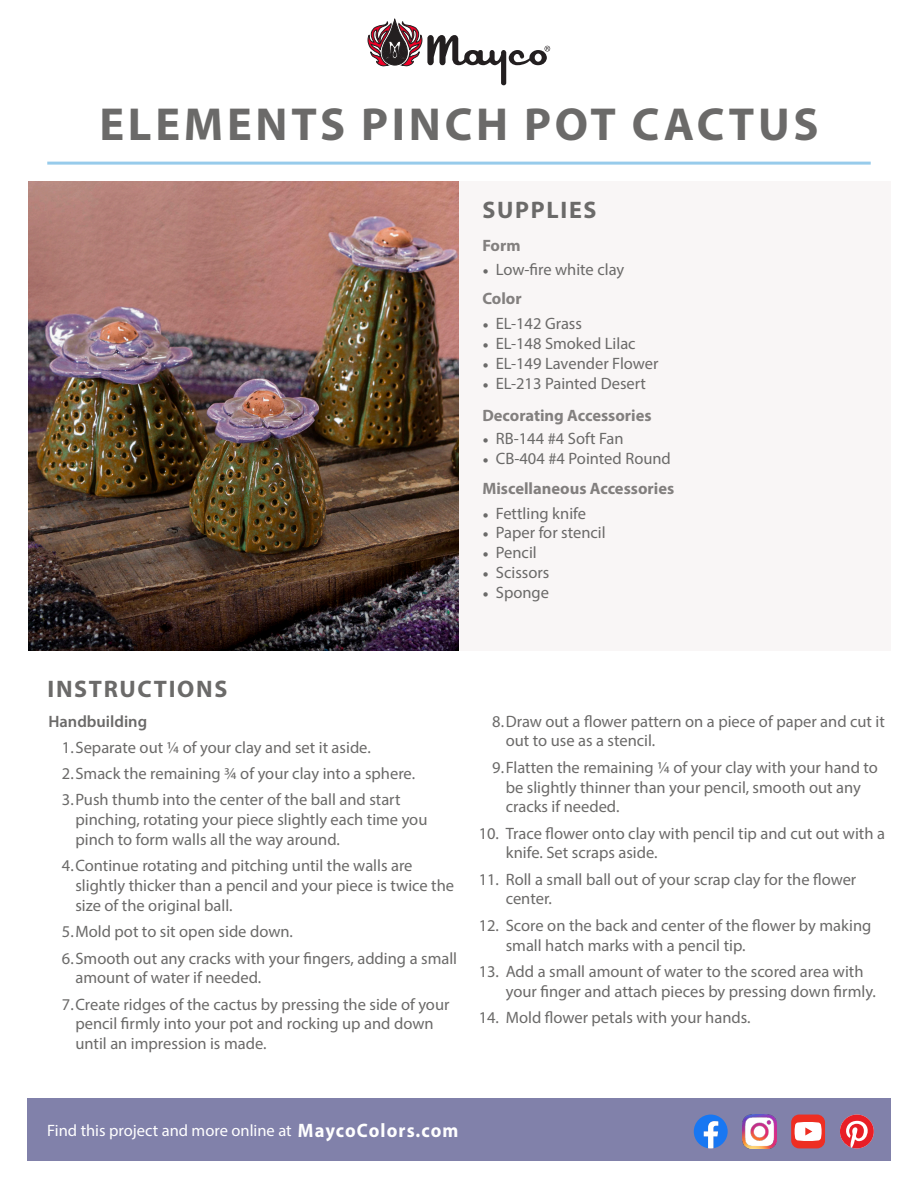
<style>
.page{position:relative;width:918px;height:1188px;background:#fff}
.page>*{position:absolute;margin:0;border:0;box-sizing:border-box;transform-origin:0 0}
.t1{font:700 46.5px "Myriad Pro";letter-spacing:.08em;color:#6b6a69}
.t2{font:700 24px "Myriad Pro";letter-spacing:.07em;color:#6b6a69}
.t3{font:700 19.5px "Myriad Pro";letter-spacing:.06em;color:#fff;scale:.95 1}
.t4{font:16.5px/19.8px "Myriad Pro";color:#6b6a69}
.t5{font:700 16.5px "Myriad Pro";color:#83807f}
.t6{font:16.5px "Myriad Pro";color:#fff}
.t7{font:700 16.5px "Myriad Pro";color:#827f7e}
.t8{font:600 16.5px "Myriad Pro";color:#6b6a69}
.s1{font-family:"Minion Pro"}
</style>
<div class="page">
<div style="left:427px;top:181px;width:464px;height:470px;background:#f9f6f6"></div>
<img style="left:28px;top:181px;width:431px;height:470px">
<div style="left:27px;top:1099px;width:864px;height:62px;background:#8181aa"></div>
<svg style="left:368px;top:19px;width:182px;height:66px"></svg>
<hr style="left:47px;top:162px;width:824px;height:3px;background:#97cbeb">
<svg style="left:694px;top:1115px;width:34px;height:33px"></svg>
<svg style="left:840px;top:1115px;width:34px;height:33px"></svg>
<div style="left:791px;top:1115px;width:34px;height:33px;background:#ee2e22;border-radius:8px"></div>
<svg style="left:795px;top:1122px;width:27px;height:19px"></svg>
<img style="left:742px;top:1115px;width:34px;height:33px">
<p class="t1" style="left:99px;top:94px;width:721px">ELEMENTS PINCH POT CACTUS</p>
<p class="t2" style="left:483px;top:194px;width:115px">SUPPLIES</p>
<p class="t5" style="left:482px;top:235px;width:40px">Form</p>
<p class="t4" style="left:482px;top:259px;width:143px"><span class="s1">•</span> Low-fire white clay</p>
<p class="t5" style="left:482px;top:288px;width:41px">Color</p>
<p class="t4" style="left:482px;top:313px;width:101px"><span class="s1">•</span> EL-142 Grass</p>
<p class="t4" style="left:482px;top:333px;width:155px"><span class="s1">•</span> EL-148 Smoked Lilac</p>
<p class="t4" style="left:482px;top:353px;width:178px"><span class="s1">•</span> EL-149 Lavender Flower</p>
<p class="t4" style="left:482px;top:373px;width:165px"><span class="s1">•</span> EL-213 Painted Desert</p>
<p class="t5" style="left:482px;top:405px;width:171px">Decorating Accessories</p>
<p class="t4" style="left:482px;top:429px;width:143px"><span class="s1">•</span> RB-144 #4 Soft Fan</p>
<p class="t4" style="left:482px;top:448px;width:190px"><span class="s1">•</span> CB-404 #4 Pointed Round</p>
<p class="t7" style="left:482px;top:478px;width:193px">Miscellaneous Accessories</p>
<p class="t4" style="left:482px;top:503px;width:105px"><span class="s1">•</span> Fettling knife</p>
<p class="t4" style="left:482px;top:523px;width:125px"><span class="s1">•</span> Paper for stencil</p>
<p class="t4" style="left:482px;top:543px;width:56px"><span class="s1">•</span> Pencil</p>
<p class="t4" style="left:482px;top:562px;width:69px"><span class="s1">•</span> Scissors</p>
<p class="t4" style="left:482px;top:582px;width:68px"><span class="s1">•</span> Sponge</p>
<p class="t2" style="left:48px;top:673px;width:181px">INSTRUCTIONS</p>
<p class="t8" style="left:48px;top:711px;width:100px">Handbuilding</p>
<p class="t4" style="left:62px;top:737px;width:310px">1.Separate out ¼ of your clay and set it aside.</p>
<p class="t4" style="left:62px;top:764px;width:355px">2.Smack the remaining ¾ of your clay into a sphere.</p>
<p class="t4" style="left:75px;top:790px;width:354px;text-indent:-14px">3.Push thumb into the center of the ball and start pinching, rotating your piece slightly each time you pinch to form walls all the way around.</p>
<p class="t4" style="left:75px;top:856px;width:380px;text-indent:-14px">4.Continue rotating and pitching until the walls are slightly thicker than a pencil and your piece is twice the size of the original ball.</p>
<p class="t4" style="left:62px;top:922px;width:233px">5.Mold pot to sit open side down.</p>
<p class="t4" style="left:75px;top:948px;width:383px;text-indent:-14px">6.Smooth out any cracks with your fingers, adding a small amount of water if needed.</p>
<p class="t4" style="left:75px;top:994px;width:376px;text-indent:-14px">7.Create ridges of the cactus by pressing the side of your pencil firmly into your pot and rocking up and down until an impression is made.</p>
<p class="t4" style="left:506px;top:711px;width:381px;text-indent:-14px">8.Draw out a flower pattern on a piece of paper and cut it out to use as a stencil.</p>
<p class="t4" style="left:506px;top:757px;width:374px;text-indent:-14px">9.Flatten the remaining ¼ of your clay with your hand to be slightly thinner than your pencil, smooth out any cracks if needed.</p>
<p class="t4" style="left:506px;top:823px;width:381px;text-indent:-27px">10. Trace flower onto clay with pencil tip and cut out with a knife. Set scraps aside.</p>
<p class="t4" style="left:506px;top:869px;width:352px;text-indent:-27px">11. Roll a small ball out of your scrap clay for the flower center.</p>
<p class="t4" style="left:506px;top:915px;width:367px;text-indent:-27px">12. Score on the back and center of the flower by making small hatch marks with a pencil tip.</p>
<p class="t4" style="left:506px;top:961px;width:372px;text-indent:-27px">13. Add a small amount of water to the scored area with your finger and attach pieces by pressing down firmly.</p>
<p class="t4" style="left:479px;top:1007px;width:273px">14. Mold flower petals with your hands.</p>
<p class="t6" style="left:47px;top:1120px;width:246px">Find this project and more online at</p>
<p class="t3" style="left:298px;top:1118px;width:171px">MaycoColors.com</p>
</div>
